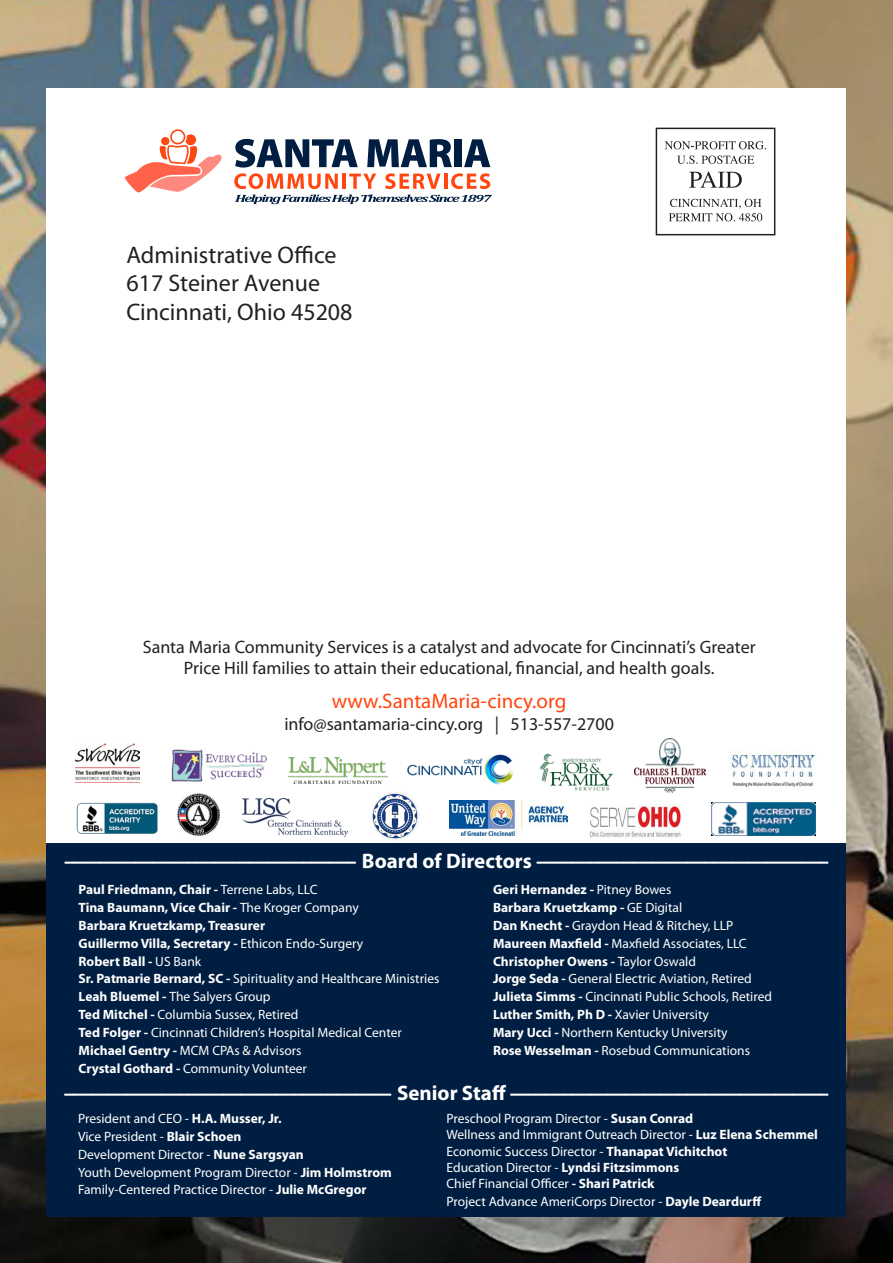
<style>
.page{position:relative;width:893px;height:1263px;background:#fff}
.page>*{position:absolute;margin:0;border:0;box-sizing:border-box;transform-origin:0 0}
.t1{font:24px/28.8px "Myriad Pro";color:#231f20}
.t2{font:700 21px "Myriad Pro";color:#fff}
.t3{font:21px "Myriad Pro";color:#ff460f}
.t4{font:18px/21.6px "Myriad Pro";color:#231f20;text-align:center}
.t5{font:13.5px/17.9px "Myriad Pro";color:#fff}
.s1{font-weight:700}
</style>
<div class="page">
<img style="left:0;top:0;width:893px;height:1263px">
<div style="left:47px;top:88px;width:799px;height:811px;background:#fff"></div>
<svg style="left:235px;top:195px;width:257px;height:9px"></svg>
<svg style="left:234px;top:139px;width:256px;height:50px"></svg>
<svg style="left:124px;top:129px;width:98px;height:64px"></svg>
<div style="left:656px;top:128px;width:119px;height:107px;border:1px solid #231f20"></div>
<svg style="left:665px;top:141px;width:101px;height:8px"></svg>
<svg style="left:678px;top:156px;width:76px;height:8px"></svg>
<svg style="left:689px;top:171px;width:53px;height:17px"></svg>
<svg style="left:669px;top:199px;width:93px;height:22px"></svg>
<img style="left:635px;top:739px;width:70px;height:53px">
<img style="left:407px;top:754px;width:107px;height:31px">
<img style="left:539px;top:753px;width:74px;height:38px">
<img style="left:242px;top:798px;width:106px;height:39px">
<img style="left:589px;top:803px;width:92px;height:34px">
<img style="left:75px;top:743px;width:64px;height:40px">
<img style="left:449px;top:801px;width:118px;height:34px">
<img style="left:728px;top:752px;width:87px;height:35px">
<img style="left:171px;top:749px;width:96px;height:33px">
<img style="left:372px;top:793px;width:46px;height:46px">
<img style="left:711px;top:803px;width:105px;height:32px">
<img style="left:289px;top:757px;width:99px;height:26px">
<div style="left:47px;top:843px;width:799px;height:373px;background:#001e41"></div>
<img style="left:178px;top:794px;width:42px;height:41px">
<img style="left:76px;top:802px;width:82px;height:32px">
<h1 class="t1" style="left:126px;top:240px;width:228px">Administrative Office<br>617 Steiner Avenue<br>Cincinnati, Ohio 45208</h1>
<h3 class="t4" style="left:143px;top:635px;width:614px">Santa Maria Community Services is a catalyst and advocate for Cincinnati’s Greater<br>Price Hill families to attain their educational, financial, and health goals.</h3>
<h2 class="t3" style="left:332px;top:688px;width:236px">www.SantaMaria-cincy.org</h2>
<h3 class="t4" style="left:284px;top:713px;width:331px">info@santamaria-cincy.org | 513-557-2700</h3>
<h2 class="t2" style="left:64px;top:847px;width:766px">––––––––––––––––––––––––––––––––– Board of Directors –––––––––––––––––––––––––––––––––</h2>
<p class="t5" style="left:79px;top:881px;width:362px"><span class="s1">Paul Friedmann, Chair -</span> Terrene Labs, LLC<br><span class="s1">Tina Baumann, Vice Chair -</span> The Kroger Company<br><span class="s1">Barbara Kruetzkamp, Treasurer<br>Guillermo Villa, Secretary -</span> Ethicon Endo-Surgery<br><span class="s1">Robert Ball -</span> US Bank<br><span class="s1">Sr. Patmarie Bernard, SC -</span> Spirituality and Healthcare Ministries <span class="s1">Leah Bluemel -</span> The Salyers Group<br><span class="s1">Ted Mitchel -</span> Columbia Sussex, Retired<br><span class="s1">Ted Folger -</span> Cincinnati Children’s Hospital Medical Center <span class="s1">Michael Gentry -</span> MCM CPAs &amp; Advisors<br><span class="s1">Crystal Gothard -</span> Community Volunteer</p>
<p class="t5" style="left:493px;top:881px;width:281px"><span class="s1">Geri Hernandez -</span> Pitney Bowes<br><span class="s1">Barbara Kruetzkamp -</span> GE Digital<br><span class="s1">Dan Knecht -</span> Graydon Head &amp; Ritchey, LLP <span class="s1">Maureen Maxfield -</span> Maxfield Associates, LLC <span class="s1">Christopher Owens -</span> Taylor Oswald<br><span class="s1">Jorge Seda -</span> General Electric Aviation, Retired <span class="s1">Julieta Simms -</span> Cincinnati Public Schools, Retired <span class="s1">Luther Smith, Ph D -</span> Xavier University<br><span class="s1">Mary Ucci -</span> Northern Kentucky University<br><span class="s1">Rose Wesselman -</span> Rosebud Communications</p>
<h2 class="t2" style="left:64px;top:1079px;width:767px">––––––––––––––––––––––––––––––––––––– Senior Staff ––––––––––––––––––––––––––––––––––––</h2>
<p class="t5" style="left:78px;top:1109px;width:315px">President and CEO - <span class="s1">H.A. Musser, Jr.<br></span>Vice President - <span class="s1">Blair Schoen<br></span>Development Director - <span class="s1">Nune Sargsyan<br></span>Youth Development Program Director - <span class="s1">Jim Holmstrom </span>Family-Centered Practice Director - <span class="s1">Julie McGregor</span></p>
<p class="t5" style="left:446px;top:1110px;width:373px;line-height:16.4px">Preschool Program Director - <span class="s1">Susan Conrad<br></span>Wellness and Immigrant Outreach Director - <span class="s1">Luz Elena Schemmel </span>Economic Success Director - <span class="s1">Thanapat Vichitchot<br></span>Education Director - <span class="s1">Lyndsi Fitzsimmons<br></span>Chief Financial Officer <span class="s1">- Shari Patrick</span></p>
<p class="t5" style="left:446px;top:1192px;width:316px">Project Advance AmeriCorps Director - <span class="s1">Dayle Deardurff</span></p>
</div>
